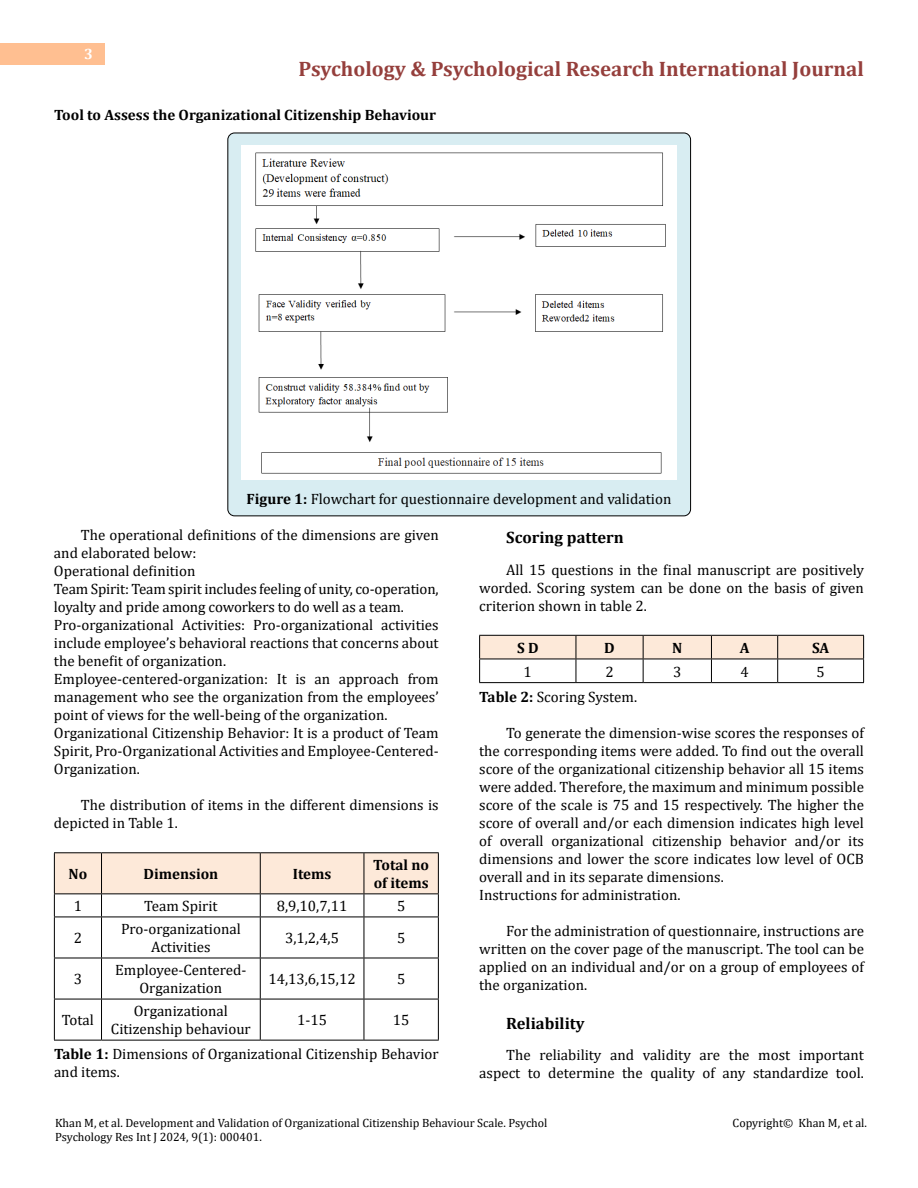
<style>
.page{position:relative;width:918px;height:1188px;background:#fff}
.page>*{position:absolute;margin:0;border:0;box-sizing:border-box;transform-origin:0 0}
.t1{font:700 21px "Cambria";color:#953f3c}
.t2{font:700 16.5px "Cambria";color:#000}
.t3{font:15px/18px "Cambria";color:#000}
.t4{font:700 15px/18px "Cambria";color:#000}
.t5{font:700 15px "Cambria";color:#fff}
.t6{font:12px/14.4px "Cambria";color:#000}
.s1{font-weight:700}
</style>
<div class="page">
<div style="left:0;top:43px;width:105px;height:21px;background:#ffbf91"></div>
<div style="left:228px;top:133px;width:463px;height:383px;background:#d8edf2;border-radius:7px"></div>
<img style="left:242px;top:146px;width:434px;height:334px">
<hr style="left:54px;top:852px;width:48px;height:1px;background:#000">
<hr style="left:102px;top:852px;width:158px;height:1px;background:#000">
<hr style="left:260px;top:852px;width:104px;height:1px;background:#000">
<hr style="left:364px;top:852px;width:75px;height:1px;background:#000">
<svg style="left:54px;top:853px;width:385px;height:64px"></svg>
<hr style="left:54px;top:917px;width:48px;height:1px;background:#000">
<hr style="left:54px;top:917px;width:1px;height:41px;background:#000">
<hr style="left:102px;top:917px;width:158px;height:1px;background:#000">
<hr style="left:101px;top:917px;width:1px;height:41px;background:#000">
<hr style="left:260px;top:917px;width:104px;height:1px;background:#000">
<hr style="left:260px;top:917px;width:1px;height:41px;background:#000">
<hr style="left:364px;top:917px;width:75px;height:1px;background:#000">
<hr style="left:364px;top:917px;width:1px;height:41px;background:#000">
<hr style="left:438px;top:917px;width:1px;height:41px;background:#000">
<hr style="left:54px;top:958px;width:48px;height:1px;background:#000">
<hr style="left:54px;top:958px;width:1px;height:41px;background:#000">
<hr style="left:102px;top:958px;width:158px;height:1px;background:#000">
<hr style="left:101px;top:958px;width:1px;height:41px;background:#000">
<hr style="left:260px;top:958px;width:104px;height:1px;background:#000">
<hr style="left:260px;top:958px;width:1px;height:41px;background:#000">
<hr style="left:364px;top:958px;width:75px;height:1px;background:#000">
<hr style="left:364px;top:958px;width:1px;height:41px;background:#000">
<hr style="left:438px;top:958px;width:1px;height:41px;background:#000">
<hr style="left:54px;top:999px;width:48px;height:1px;background:#000">
<hr style="left:54px;top:999px;width:1px;height:41px;background:#000">
<hr style="left:102px;top:999px;width:158px;height:1px;background:#000">
<hr style="left:101px;top:999px;width:1px;height:41px;background:#000">
<hr style="left:260px;top:999px;width:104px;height:1px;background:#000">
<hr style="left:260px;top:999px;width:1px;height:41px;background:#000">
<hr style="left:364px;top:999px;width:75px;height:1px;background:#000">
<hr style="left:364px;top:999px;width:1px;height:41px;background:#000">
<hr style="left:438px;top:999px;width:1px;height:41px;background:#000">
<hr style="left:54px;top:1040px;width:48px;height:1px;background:#000">
<hr style="left:102px;top:1040px;width:158px;height:1px;background:#000">
<hr style="left:260px;top:1040px;width:104px;height:1px;background:#000">
<hr style="left:364px;top:1040px;width:75px;height:1px;background:#000">
<svg style="left:479px;top:635px;width:385px;height:47px"></svg>
<hr style="left:479px;top:682px;width:97px;height:1px;background:#000">
<hr style="left:576px;top:682px;width:67px;height:1px;background:#000">
<hr style="left:643px;top:682px;width:68px;height:1px;background:#000">
<hr style="left:711px;top:682px;width:67px;height:1px;background:#000">
<hr style="left:778px;top:682px;width:86px;height:1px;background:#000">
<p class="t5" style="left:84px;top:44px;width:10px">3</p>
<h1 class="t1" style="left:298px;top:54px;width:567px">Psychology &amp; Psychological Research International Journal</h1>
<p class="t4" style="left:54px;top:105px;width:384px">Tool to Assess the Organizational Citizenship Behaviour</p>
<p class="t3" style="left:247px;top:490px;width:426px"><span class="s1">Figure 1:</span> Flowchart for questionnaire development and validation</p>
<p class="t3" style="left:54px;top:526px;width:386px;text-indent:27px">The operational definitions of the dimensions are given and elaborated below:<br>Operational definition<br>Team Spirit: Team spirit includes feeling of unity, co-operation, loyalty and pride among coworkers to do well as a team.<br>Pro-organizational Activities: Pro-organizational activities include employee’s behavioral reactions that concerns about the benefit of organization.<br>Employee-centered-organization: It is an approach from management who see the organization from the employees’ point of views for the well-being of the organization.<br>Organizational Citizenship Behavior: It is a product of Team Spirit, Pro-Organizational Activities and Employee-Centered-Organization.</p>
<p class="t3" style="left:54px;top:796px;width:386px;text-indent:27px">The distribution of items in the different dimensions is depicted in Table 1.</p>
<p class="t4" style="left:69px;top:864px;width:20px">No</p>
<p class="t4" style="left:143px;top:864px;width:76px">Dimension</p>
<p class="t4" style="left:293px;top:864px;width:40px">Items</p>
<p class="t4" style="left:373px;top:855px;width:57px">Total no of items</p>
<p class="t3" style="left:74px;top:897px;width:10px">1</p>
<p class="t3" style="left:144px;top:897px;width:75px">Team Spirit</p>
<p class="t3" style="left:277px;top:897px;width:72px">8,9,10,7,11</p>
<p class="t3" style="left:397px;top:897px;width:10px">5</p>
<p class="t3" style="left:74px;top:929px;width:10px">2</p>
<p class="t3" style="left:121px;top:920px;width:121px;text-align:center">Pro-organizational<br>Activities</p>
<p class="t3" style="left:285px;top:929px;width:55px">3,1,2,4,5</p>
<p class="t3" style="left:397px;top:929px;width:10px">5</p>
<p class="t3" style="left:74px;top:970px;width:10px">3</p>
<p class="t3" style="left:115px;top:961px;width:133px;text-align:center">Employee-Centered-<br>Organization</p>
<p class="t3" style="left:269px;top:970px;width:89px">14,13,6,15,12</p>
<p class="t3" style="left:397px;top:970px;width:10px">5</p>
<p class="t3" style="left:62px;top:1011px;width:34px">Total</p>
<p class="t3" style="left:111px;top:1002px;width:141px;text-align:center">Organizational<br>Citizenship behaviour</p>
<p class="t3" style="left:297px;top:1011px;width:31px">1-15</p>
<p class="t3" style="left:393px;top:1011px;width:18px">15</p>
<p class="t3" style="left:54px;top:1045px;width:386px"><span class="s1">Table 1:</span> Dimensions of Organizational Citizenship Behavior and items.</p>
<p class="t2" style="left:506px;top:526px;width:119px">Scoring pattern</p>
<p class="t3" style="left:479px;top:561px;width:386px;text-align:justify;text-indent:27px">All 15 questions in the final manuscript are positively worded. Scoring system can be done on the basis of given criterion shown in table 2.</p>
<p class="t4" style="left:517px;top:638px;width:23px">S D</p>
<p class="t4" style="left:604px;top:638px;width:12px">D</p>
<p class="t4" style="left:672px;top:638px;width:12px">N</p>
<p class="t4" style="left:740px;top:638px;width:11px">A</p>
<p class="t4" style="left:812px;top:638px;width:19px">SA</p>
<p class="t3" style="left:524px;top:662px;width:10px">1</p>
<p class="t3" style="left:605px;top:662px;width:10px">2</p>
<p class="t3" style="left:673px;top:662px;width:10px">3</p>
<p class="t3" style="left:740px;top:662px;width:10px">4</p>
<p class="t3" style="left:817px;top:662px;width:10px">5</p>
<p class="t3" style="left:479px;top:688px;width:159px"><span class="s1">Table 2:</span> Scoring System.</p>
<p class="t3" style="left:479px;top:724px;width:386px;text-indent:27px">To generate the dimension-wise scores the responses of the corresponding items were added. To find out the overall score of the organizational citizenship behavior all 15 items were added. Therefore, the maximum and minimum possible score of the scale is 75 and 15 respectively. The higher the score of overall and/or each dimension indicates high level of overall organizational citizenship behavior and/or its dimensions and lower the score indicates low level of OCB overall and in its separate dimensions.<br>Instructions for administration.</p>
<p class="t3" style="left:479px;top:922px;width:386px;text-align:justify;text-indent:27px">For the administration of questionnaire, instructions are written on the cover page of the manuscript. The tool can be applied on an individual and/or on a group of employees of the organization.</p>
<p class="t2" style="left:506px;top:1011px;width:80px">Reliability</p>
<p class="t3" style="left:479px;top:1046px;width:386px;text-align:right">The reliability and validity are the most important aspect to determine the quality of any standardize tool.</p>
<p class="t6" style="left:55px;top:1115px;width:494px">Khan M, et al. Development and Validation of Organizational Citizenship Behaviour Scale. Psychol<br>Psychology Res Int J 2024, 9(1): 000401.</p>
<p class="t6" style="left:733px;top:1115px;width:136px">Copyright© Khan M, et al.</p>
</div>
